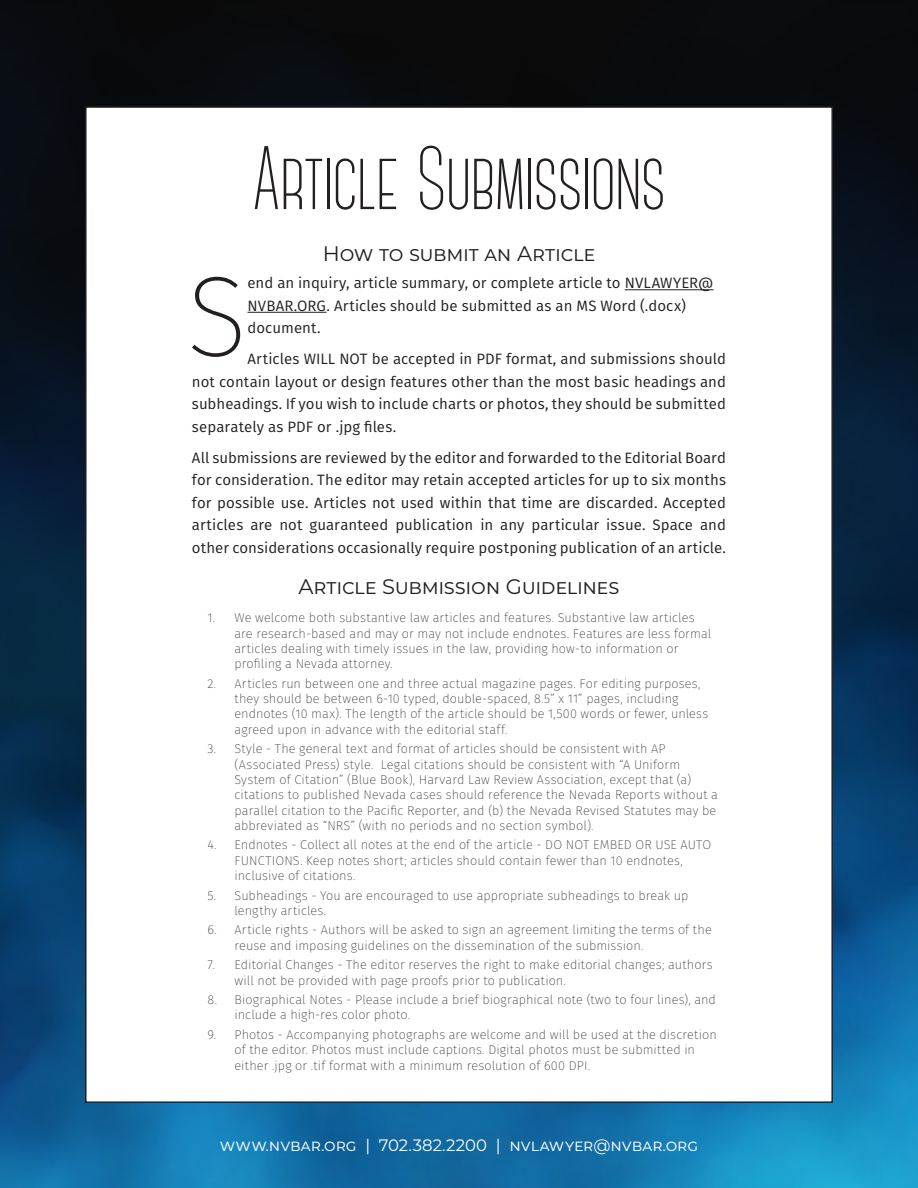
<style>
.page{position:relative;width:918px;height:1188px;background:#fff}
.page>*{position:absolute;margin:0;border:0;box-sizing:border-box;transform-origin:0 0}
.Body_Text_-_Capital{font:200 114px "Fira Sans";color:#231f20}
.Title_1{font:300 90px "Canter";letter-spacing:-.015em;color:#231f20}
.Box_2_-_Title{font:21px "Montserrat";letter-spacing:-.015em;color:#231f20}
.t1{font:16.5px "Montserrat";color:#fff}
.Body_Text{font:15px/22.5px "Fira Sans";letter-spacing:.005em;color:#231f20;text-align:justify}
.Body_Text_-_Capital-2{font:15px/22.5px "Fira Sans";color:#231f20}
.t2{font:200 12.75px/15.3px "Fira Sans";letter-spacing:.005em;color:#231f20}
</style>
<div class="page">
<img style="left:0;top:0;width:784px;height:886px">
<img style="left:784px;top:0;width:134px;height:886px">
<img style="left:0;top:886px;width:571px;height:302px">
<img style="left:571px;top:886px;width:347px;height:302px">
<div style="left:86px;top:107px;width:746px;height:995px;background:#fff"></div>
<hr style="left:625px;top:289px;width:89px;height:1px;background:#231f20">
<hr style="left:247px;top:312px;width:80px;height:1px;background:#231f20">
<div style="left:212px;top:1124px;width:553px;height:64px;background:#231f20;opacity:.75"></div>
<p class="Title_1" style="left:252px;top:136px;width:415px">Article Submissions</p>
<p class="Box_2_-_Title" style="left:323px;top:239px;width:274px">How to submit an Article</p>
<p class="Body_Text_-_Capital" style="left:186px;top:236px;width:62px">S</p>
<p class="Body_Text_-_Capital-2" style="left:247px;top:271px;width:468px">end an inquiry, article summary, or complete article to NVLAWYER@<br>NVBAR.ORG. Articles should be submitted as an MS Word (.docx) document.</p>
<p class="Body_Text" style="left:192px;top:347px;width:536px;text-indent:55px">Articles WILL NOT be accepted in PDF format, and submissions should not contain layout or design features other than the most basic headings and subheadings. If you wish to include charts or photos, they should be submitted separately as PDF or .jpg files.</p>
<p class="Body_Text" style="left:192px;top:446px;width:536px">All submissions are reviewed by the editor and forwarded to the Editorial Board for consideration. The editor may retain accepted articles for up to six months for possible use. Articles not used within that time are discarded. Accepted articles are not guaranteed publication in any particular issue. Space and other considerations occasionally require postponing publication of an article.</p>
<p class="Box_2_-_Title" style="left:298px;top:573px;width:323px">Article Submission Guidelines</p>
<p class="t2" style="left:234px;top:610px;width:478px;text-indent:-27px">1. We welcome both substantive law articles and features. Substantive law articles are research-based and may or may not include endnotes. Features are less formal articles dealing with timely issues in the law, providing how-to information or profiling a Nevada attorney.</p>
<p class="t2" style="left:234px;top:676px;width:475px;text-indent:-27px">2. Articles run between one and three actual magazine pages. For editing purposes, they should be between 6-10 typed, double-spaced, 8.5” x 11” pages, including endnotes (10 max). The length of the article should be 1,500 words or fewer, unless agreed upon in advance with the editorial staff.</p>
<p class="t2" style="left:234px;top:741px;width:485px;text-indent:-27px">3. Style - The general text and format of articles should be consistent with AP (Associated Press) style. Legal citations should be consistent with “A Uniform System of Citation” (Blue Book), Harvard Law Review Association, except that (a) citations to published Nevada cases should reference the Nevada Reports without a parallel citation to the Pacific Reporter, and (b) the Nevada Revised Statutes may be abbreviated as “NRS” (with no periods and no section symbol).</p>
<p class="t2" style="left:234px;top:837px;width:478px;text-indent:-27px">4. Endnotes - Collect all notes at the end of the article - DO NOT EMBED OR USE AUTO<br>FUNCTIONS. Keep notes short; articles should contain fewer than 10 endnotes, inclusive of citations.</p>
<p class="t2" style="left:234px;top:887px;width:456px;text-indent:-27px">5. Subheadings - You are encouraged to use appropriate subheadings to break up lengthy articles.</p>
<p class="t2" style="left:234px;top:922px;width:479px;text-indent:-27px">6. Article rights - Authors will be asked to sign an agreement limiting the terms of the reuse and imposing guidelines on the dissemination of the submission.</p>
<p class="t2" style="left:234px;top:957px;width:480px;text-indent:-27px">7. Editorial Changes - The editor reserves the right to make editorial changes; authors will not be provided with page proofs prior to publication.</p>
<p class="t2" style="left:234px;top:992px;width:483px;text-indent:-27px">8. Biographical Notes - Please include a brief biographical note (two to four lines), and include a high-res color photo.</p>
<p class="t2" style="left:234px;top:1027px;width:484px;text-indent:-27px">9. Photos - Accompanying photographs are welcome and will be used at the discretion of the editor. Photos must include captions. Digital photos must be submitted in either .jpg or .tif format with a minimum resolution of 600 DPI.</p>
<p class="t1" style="left:220px;top:1134px;width:480px">www.nvbar.org | 702.382.2200 | nvlawyer@nvbar.org</p>
</div>
